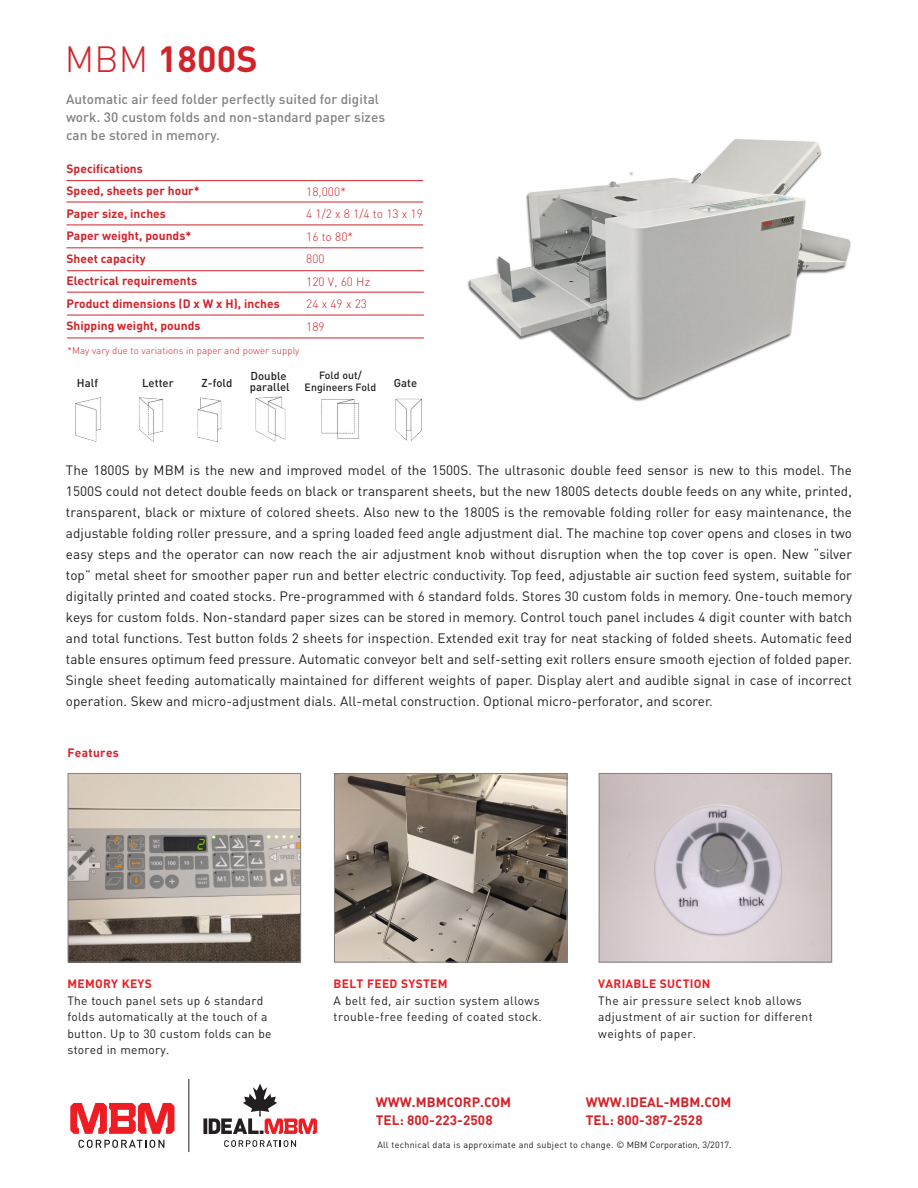
<style>
.page{position:relative;width:918px;height:1188px;background:#fff}
.page>*{position:absolute;margin:0;border:0;box-sizing:border-box;transform-origin:0 0}
.t1{font:700 36px "DIN";letter-spacing:.005em;color:#d1232a}
.t2{font:13.5px/21px "DIN";letter-spacing:.005em;color:#231f20;text-align:justify}
.t3{font:500 13.5px "DIN";letter-spacing:.005em;color:#808285}
.t4{font:700 13.5px "DIN";letter-spacing:.005em;color:#d1232a}
.t5{font:12px "DIN";letter-spacing:.03em;color:#231f20}
.t6{font:700 12px "DIN";letter-spacing:.005em;color:#d1232a}
.t7{font:300 12px "DIN";letter-spacing:.005em;color:#d1232a}
.t8{font:700 12px "DIN";letter-spacing:.025em;color:#ee1d23}
.t9{font:700 12px "DIN";letter-spacing:.025em;color:#d1232a}
.t10{font:500 11.4px "DIN";letter-spacing:.005em;color:#231f20}
.t11{font:500 10.5px/12px "DIN";letter-spacing:.005em;color:#231f20;text-align:center}
.t12{font:300 9.75px "DIN";letter-spacing:.005em;color:#d1232a}
.t13{font:9px "DIN";letter-spacing:.025em;color:#231f20}
.s1{font-weight:300}
</style>
<div class="page">
<img style="left:467px;top:139px;width:384px;height:263px">
<svg style="left:78px;top:1140px;width:86px;height:8px"></svg>
<svg style="left:70px;top:1103px;width:105px;height:31px"></svg>
<svg style="left:224px;top:1140px;width:72px;height:7px"></svg>
<svg style="left:203px;top:1118px;width:4px;height:16px"></svg>
<svg style="left:209px;top:1084px;width:108px;height:50px"></svg>
<hr style="left:189px;top:1079px;width:1px;height:73px;background:#231f20">
<hr style="left:66px;top:180px;width:357px;height:1px;background:#d1232a">
<hr style="left:66px;top:202px;width:357px;height:1px;background:#d1232a">
<hr style="left:66px;top:225px;width:357px;height:1px;background:#d1232a">
<hr style="left:66px;top:247px;width:357px;height:1px;background:#d1232a">
<hr style="left:67px;top:270px;width:357px;height:1px;background:#d1232a">
<hr style="left:67px;top:292px;width:357px;height:1px;background:#d1232a">
<hr style="left:67px;top:315px;width:357px;height:1px;background:#d1232a">
<hr style="left:67px;top:338px;width:357px;height:1px;background:#d1232a">
<img style="left:70px;top:775px;width:229px;height:185px">
<div style="left:68px;top:773px;width:233px;height:189px;border:1px solid #808285"></div>
<img style="left:336px;top:775px;width:229px;height:185px">
<div style="left:334px;top:773px;width:233px;height:189px;border:1px solid #808285"></div>
<img style="left:75px;top:396px;width:347px;height:46px">
<img style="left:601px;top:775px;width:229px;height:185px">
<div style="left:599px;top:773px;width:233px;height:189px;border:1px solid #808285"></div>
<p class="t1" style="left:65px;top:35px;width:194px"><span class="s1">MBM</span> 1800S</p>
<p class="t3" style="left:66px;top:91px;width:315px">Automatic air feed folder perfectly suited for digital</p>
<p class="t3" style="left:66px;top:109px;width:321px">work. 30 custom folds and non-standard paper sizes</p>
<p class="t3" style="left:66px;top:127px;width:155px">can be stored in memory.</p>
<p class="t6" style="left:66px;top:161px;width:78px">Specifications</p>
<p class="t6" style="left:66px;top:183px;width:135px">Speed, sheets per hour*</p>
<p class="t6" style="left:66px;top:206px;width:101px">Paper size, inches</p>
<p class="t6" style="left:66px;top:228px;width:126px">Paper weight, pounds*</p>
<p class="t6" style="left:66px;top:251px;width:81px">Sheet capacity</p>
<p class="t6" style="left:66px;top:273px;width:132px">Electrical requirements</p>
<p class="t6" style="left:66px;top:296px;width:215px">Product dimensions (D x W x H), inches</p>
<p class="t6" style="left:66px;top:318px;width:136px">Shipping weight, pounds</p>
<p class="t7" style="left:306px;top:184px;width:41px">18,000*</p>
<p class="t7" style="left:306px;top:207px;width:118px">4 1/2 x 8 1/4 to 13 x 19</p>
<p class="t7" style="left:306px;top:229px;width:49px">16 to 80*</p>
<p class="t7" style="left:306px;top:252px;width:20px">800</p>
<p class="t7" style="left:306px;top:274px;width:65px">120 V, 60 Hz</p>
<p class="t7" style="left:306px;top:297px;width:62px">24 x 49 x 23</p>
<p class="t7" style="left:306px;top:319px;width:20px">189</p>
<p class="t12" style="left:67px;top:345px;width:233px">*May vary due to variations in paper and power supply</p>
<p class="t11" style="left:305px;top:369px;width:73px">Fold out/<br>Engineers Fold</p>
<p class="t10" style="left:251px;top:369px;width:38px">Double</p>
<p class="t10" style="left:250px;top:380px;width:41px">parallel</p>
<p class="t10" style="left:77px;top:376px;width:23px">Half</p>
<p class="t10" style="left:142px;top:376px;width:33px">Letter</p>
<p class="t10" style="left:202px;top:376px;width:32px">Z-fold</p>
<p class="t10" style="left:394px;top:376px;width:25px">Gate</p>
<p class="t2" style="left:66px;top:460px;width:788px">The 1800S by MBM is the new and improved model of the 1500S. The ultrasonic double feed sensor is new to this model. The 1500S could not detect double feeds on black or transparent sheets, but the new 1800S detects double feeds on any white, printed, transparent, black or mixture of colored sheets. Also new to the 1800S is the removable folding roller for easy maintenance, the adjustable folding roller pressure, and a spring loaded feed angle adjustment dial. The machine top cover opens and closes in two easy steps and the operator can now reach the air adjustment knob without disruption when the top cover is open. New “silver top” metal sheet for smoother paper run and better electric conductivity. Top feed, adjustable air suction feed system, suitable for digitally printed and coated stocks. Pre-programmed with 6 standard folds. Stores 30 custom folds in memory. One-touch memory keys for custom folds. Non-standard paper sizes can be stored in memory. Control touch panel includes 4 digit counter with batch and total functions. Test button folds 2 sheets for inspection. Extended exit tray for neat stacking of folded sheets. Automatic feed table ensures optimum feed pressure. Automatic conveyor belt and self-setting exit rollers ensure smooth ejection of folded paper.<br>Single sheet feeding automatically maintained for different weights of paper. Display alert and audible signal in case of incorrect operation. Skew and micro-adjustment dials. All-metal construction. Optional micro-perforator, and scorer.</p>
<p class="t9" style="left:68px;top:745px;width:53px">Features</p>
<p class="t8" style="left:67px;top:976px;width:86px">MEMORY KEYS</p>
<p class="t5" style="left:67px;top:993px;width:197px">The touch panel sets up 6 standard</p>
<p class="t5" style="left:67px;top:1009px;width:202px">folds automatically at the touch of a</p>
<p class="t5" style="left:67px;top:1026px;width:206px">button. Up to 30 custom folds can be</p>
<p class="t5" style="left:67px;top:1042px;width:103px">stored in memory.</p>
<p class="t8" style="left:334px;top:976px;width:115px">BELT FEED SYSTEM</p>
<p class="t5" style="left:334px;top:993px;width:208px">A belt fed, air suction system allows</p>
<p class="t5" style="left:334px;top:1009px;width:210px">trouble-free feeding of coated stock.</p>
<p class="t8" style="left:598px;top:976px;width:114px">VARIABLE SUCTION</p>
<p class="t5" style="left:598px;top:993px;width:205px">The air pressure select knob allows</p>
<p class="t5" style="left:598px;top:1009px;width:216px">adjustment of air suction for different</p>
<p class="t5" style="left:598px;top:1026px;width:99px">weights of paper.</p>
<p class="t4" style="left:376px;top:1093px;width:137px">WWW.MBMCORP.COM</p>
<p class="t4" style="left:376px;top:1111px;width:118px">TEL: 800-223-2508</p>
<p class="t4" style="left:586px;top:1093px;width:147px">WWW.IDEAL-MBM.COM</p>
<p class="t4" style="left:586px;top:1111px;width:118px">TEL: 800-387-2528</p>
<p class="t13" style="left:377px;top:1139px;width:356px">All technical data is approximate and subject to change. © MBM Corporation, 3/2017.</p>
</div>
